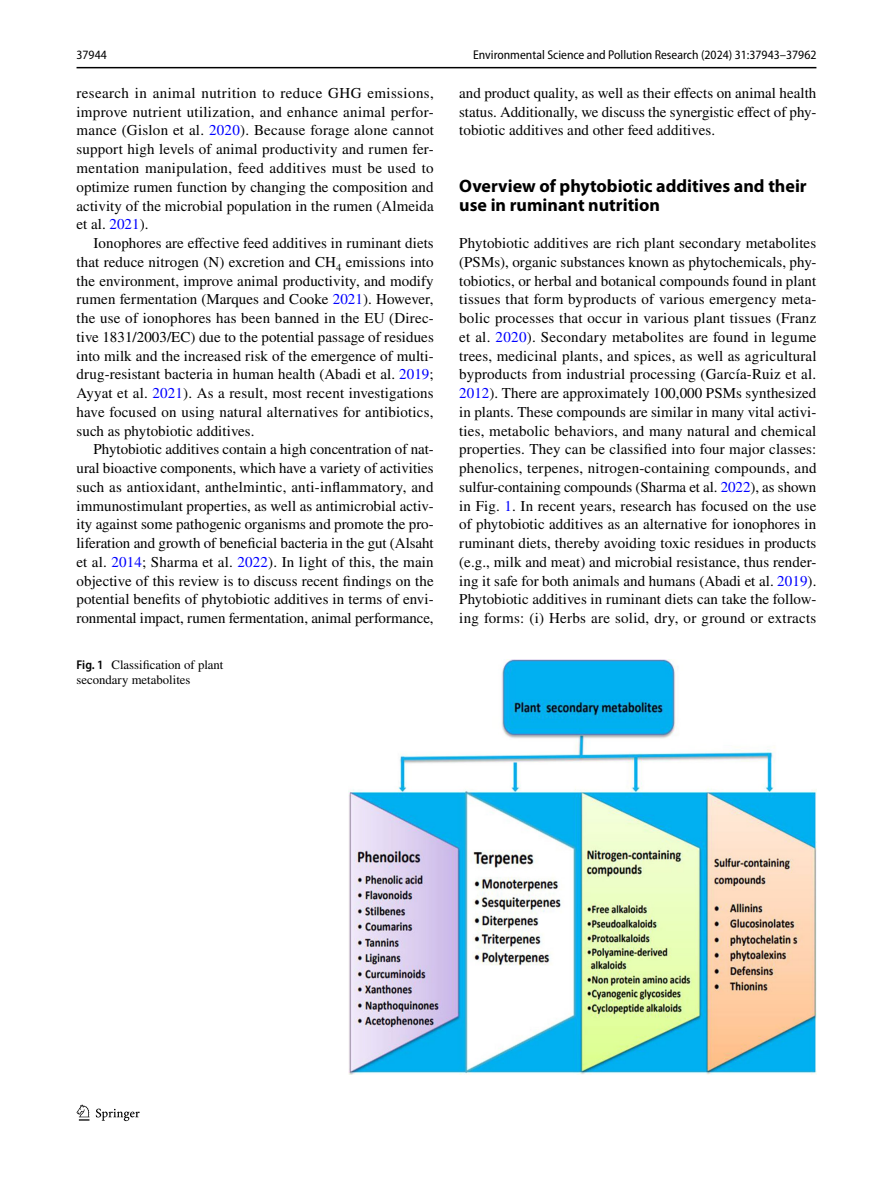
<style>
.page{position:relative;width:893px;height:1187px;background:#fff}
.page>*{position:absolute;margin:0;border:0;box-sizing:border-box;transform-origin:0 0}
.t1{font:700 18px/18.8px "Myriad Pro";color:#000}
.t2{font:15px/18.8px "STIX";letter-spacing:.005em;color:#000;text-align:justify}
.t3{font:semi-condensed 12.75px "Myriad Pro";color:#000}
.t4{font:12.75px/15px "STIX";color:#000}
.s1{color:#00f}
.s2{font-family:"Myriad Pro";font-weight:600;font-stretch:semi-condensed}
</style>
<div class="page">
<hr style="left:77px;top:67px;width:739px;height:1px;background:#000">
<svg style="left:77px;top:1104px;width:12px;height:16px"></svg>
<svg style="left:96px;top:1108px;width:44px;height:12px"></svg>
<img style="left:349px;top:659px;width:467px;height:414px">
<p class="t3" style="left:77px;top:48px;width:32px">37944</p>
<p class="t3" style="left:473px;top:48px;width:345px">Environmental Science and Pollution Research (2024) 31:37943–37962</p>
<p class="t2" style="left:77px;top:84px;width:359px">research in animal nutrition to reduce GHG emissions, improve nutrient utilization, and enhance animal perfor&shy;mance (Gislon et al. <span class="s1">2020</span>). Because forage alone cannot support high levels of animal productivity and rumen fer&shy;mentation manipulation, feed additives must be used to optimize rumen function by changing the composition and activity of the microbial population in the rumen (Almeida et al. <span class="s1">2021</span>).</p>
<p class="t2" style="left:77px;top:234px;width:359px;text-indent:17px">Ionophores are effective feed additives in ruminant diets that reduce nitrogen (N) excretion and CH<sub>4</sub> emissions into the environment, improve animal productivity, and modify rumen fermentation (Marques and Cooke <span class="s1">2021</span>). However, the use of ionophores has been banned in the EU (Direc&shy;tive 1831/2003/EC) due to the potential passage of residues into milk and the increased risk of the emergence of multi&shy;drug-resistant bacteria in human health (Abadi et al. <span class="s1">2019</span>; Ayyat et al. <span class="s1">2021</span>). As a result, most recent investigations have focused on using natural alternatives for antibiotics, such as phytobiotic additives.</p>
<p class="t2" style="left:77px;top:441px;width:359px;text-indent:17px">Phytobiotic additives contain a high concentration of nat&shy;ural bioactive components, which have a variety of activities such as antioxidant, anthelmintic, anti-inflammatory, and immunostimulant properties, as well as antimicrobial activ&shy;ity against some pathogenic organisms and promote the pro&shy;liferation and growth of beneficial bacteria in the gut (Alsaht et al. <span class="s1">2014</span>; Sharma et al. <span class="s1">2022</span>). In light of this, the main objective of this review is to discuss recent findings on the potential benefits of phytobiotic additives in terms of envi&shy;ronmental impact, rumen fermentation, animal performance,</p>
<p class="t2" style="left:459px;top:84px;width:359px">and product quality, as well as their effects on animal health status. Additionally, we discuss the synergistic effect of phy&shy;tobiotic additives and other feed additives.</p>
<p class="t1" style="left:459px;top:176px;width:349px">Overview of phytobiotic additives and their use in ruminant nutrition</p>
<p class="t2" style="left:459px;top:234px;width:359px">Phytobiotic additives are rich plant secondary metabolites (PSMs), organic substances known as phytochemicals, phy&shy;tobiotics, or herbal and botanical compounds found in plant tissues that form byproducts of various emergency meta&shy;bolic processes that occur in various plant tissues (Franz et al. <span class="s1">2020</span>). Secondary metabolites are found in legume trees, medicinal plants, and spices, as well as agricultural byproducts from industrial processing (García-Ruiz et al.<br><span class="s1">2012</span>). There are approximately 100,000 PSMs synthesized in plants. These compounds are similar in many vital activi&shy;ties, metabolic behaviors, and many natural and chemical properties. They can be classified into four major classes: phenolics, terpenes, nitrogen-containing compounds, and sulfur-containing compounds (Sharma et al. <span class="s1">2022</span>), as shown in Fig. <span class="s1">1</span>. In recent years, research has focused on the use of phytobiotic additives as an alternative for ionophores in ruminant diets, thereby avoiding toxic residues in products (e.g., milk and meat) and microbial resistance, thus render&shy;ing it safe for both animals and humans (Abadi et al. <span class="s1">2019</span>).<br>Phytobiotic additives in ruminant diets can take the follow&shy;ing forms: (i) Herbs are solid, dry, or ground or extracts</p>
<p class="t4" style="left:77px;top:658px;width:148px"><span class="s2">Fig. 1</span> Classification of plant secondary metabolites</p>
</div>
